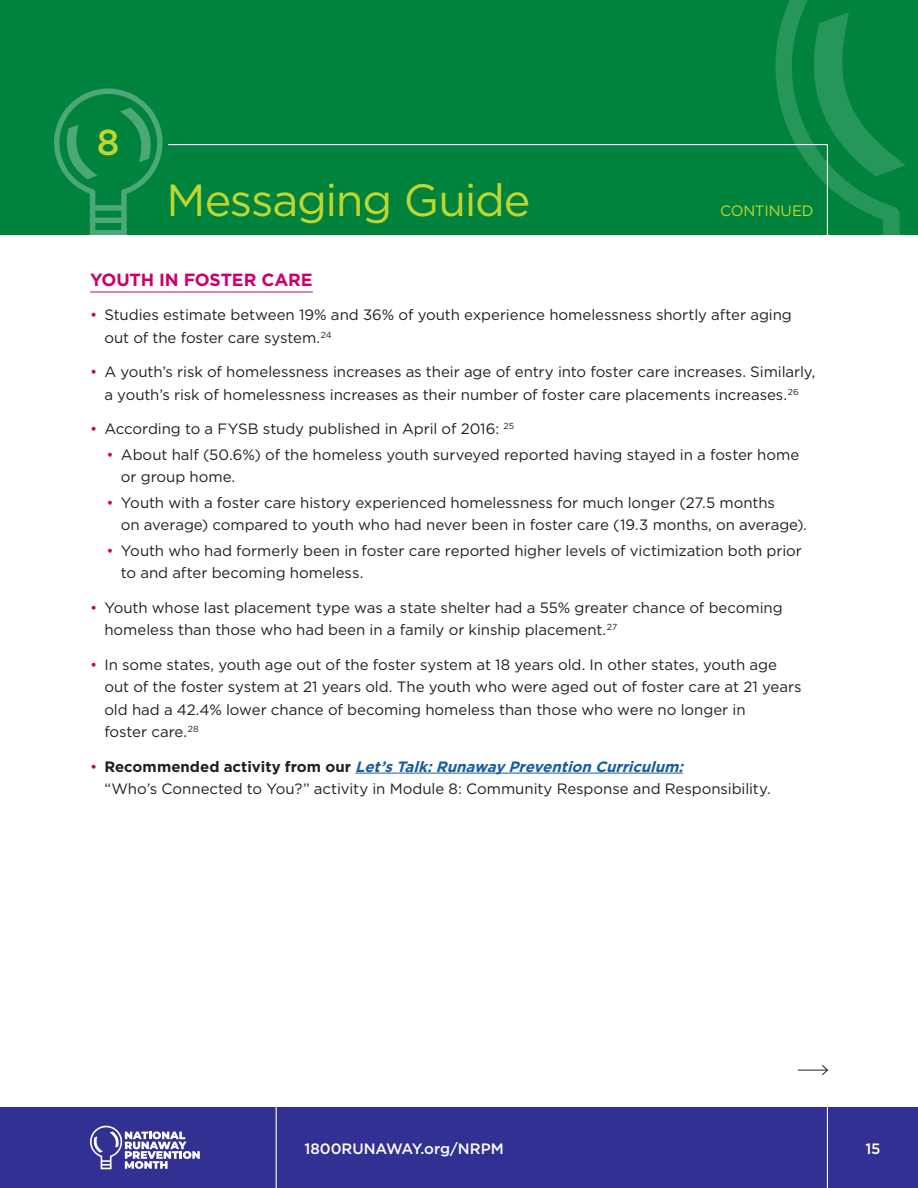
<style>
.page{position:relative;width:918px;height:1188px;background:#fff}
.page>*{position:absolute;margin:0;border:0;box-sizing:border-box;transform-origin:0 0}
.title_continued{font:45px "Gotham";letter-spacing:-.03em;color:#c1d72f}
.title{font:500 36px "Gotham";color:#c1d72f}
.head{font:700 17.7px "Gotham";letter-spacing:-.01em;color:#ca016c}
.text{font:15px/22.5px "Gotham";letter-spacing:-.005em;color:#231f20}
.t1{font:500 15px "Gotham";color:#fff}
.title_continued-2{font:15px "Gotham";letter-spacing:-.01em;color:#c1d72f}
.s1{color:#ca016c}
.s2{font-weight:700}
.s3{font-weight:700;font-style:italic;color:#175d9e}
</style>
<div class="page">
<div style="left:0;top:0;width:918px;height:236px;background:#00843d"></div>
<div style="left:0;top:1107px;width:918px;height:81px;background:#323092"></div>
<svg style="left:90px;top:1126px;width:110px;height:43px"></svg>
<hr style="left:276px;top:1104px;width:1px;height:84px;background:#fff">
<hr style="left:827px;top:1104px;width:1px;height:84px;background:#fff">
<svg style="left:167px;top:144px;width:607px;height:92px"></svg>
<svg style="left:54px;top:88px;width:109px;height:147px"></svg>
<svg style="left:774px;top:0;width:144px;height:236px"></svg>
<hr style="left:90px;top:292px;width:223px;height:1px;background:#ca016c">
<hr style="left:355px;top:773px;width:328px;height:1px;background:#175d9e">
<svg style="left:798px;top:1065px;width:30px;height:11px"></svg>
<p class="title" style="left:97px;top:119px;width:24px">8</p>
<p class="title_continued" style="left:166px;top:171px;width:365px">Messaging Guide</p>
<p class="title_continued-2" style="left:720px;top:201px;width:95px">CONTINUED</p>
<p class="head" style="left:90px;top:268px;width:224px">YOUTH IN FOSTER CARE</p>
<p class="text" style="left:104px;top:303px;width:689px;text-indent:-14px"><span class="s1">•</span> Studies estimate between 19% and 36% of youth experience homelessness shortly after aging out of the foster care system.<sup>24</sup></p>
<p class="text" style="left:90px;top:360px;width:727px;text-align:center"><span class="s1">•</span> A youth’s risk of homelessness increases as their age of entry into foster care increases. Similarly, a youth’s risk of homelessness increases as their number of foster care placements increases.<sup>26</sup></p>
<p class="text" style="left:90px;top:417px;width:426px"><span class="s1">•</span> According to a FYSB study published in April of 2016: <sup>25</sup></p>
<p class="text" style="left:121px;top:443px;width:680px;text-indent:-14px"><span class="s1">•</span> About half (50.6%) of the homeless youth surveyed reported having stayed in a foster home or group home.</p>
<p class="text" style="left:121px;top:491px;width:688px;text-indent:-14px"><span class="s1">•</span> Youth with a foster care history experienced homelessness for much longer (27.5 months<br>on average) compared to youth who had never been in foster care (19.3 months, on average).</p>
<p class="text" style="left:121px;top:539px;width:683px;text-indent:-14px"><span class="s1">•</span> Youth who had formerly been in foster care reported higher levels of victimization both prior to and after becoming homeless.</p>
<p class="text" style="left:104px;top:596px;width:680px;text-indent:-14px"><span class="s1">•</span> Youth whose last placement type was a state shelter had a 55% greater chance of becoming homeless than those who had been in a family or kinship placement.<sup>27</sup></p>
<p class="text" style="left:104px;top:653px;width:699px;text-indent:-14px"><span class="s1">•</span> In some states, youth age out of the foster system at 18 years old. In other states, youth age out of the foster system at 21 years old. The youth who were aged out of foster care at 21 years old had a 42.4% lower chance of becoming homeless than those who were no longer in<br>foster care.<sup>28</sup></p>
<p class="text" style="left:104px;top:755px;width:668px;text-indent:-14px"><span class="s1">•</span> <span class="s2">R e c o m m e n d e d a c t i v i t y f r o m o u r</span> <span class="s3">Let’sTalk:RunawayPreventionCurriculum:<br></span>“Who’s Connected to You?” activity in Module 8: Community Response and Responsibility.</p>
<p class="t1" style="left:304px;top:1138px;width:201px">1800RUNAWAY.org/NRPM</p>
<p class="t1" style="left:865px;top:1138px;width:17px">15</p>
</div>
